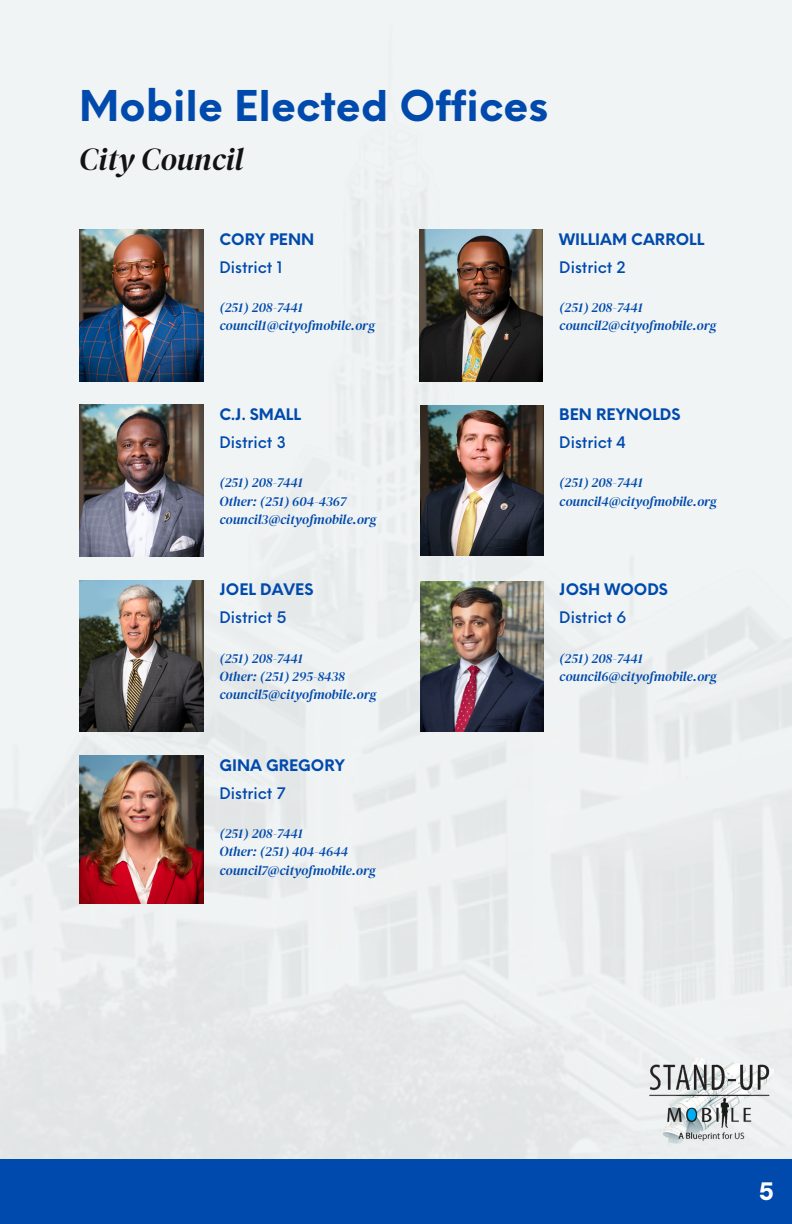
<style>
.page{position:relative;width:792px;height:1224px;background:#fff}
.page>*{position:absolute;margin:0;border:0;box-sizing:border-box;transform-origin:0 0}
.t1{font:700 41.4px "Neue Einstellung";color:#004aad}
.t2{font:italic 31.4px "DM Serif Display";color:#121212}
.t3{font:700 23.6px "Neue Einstellung";color:#fff}
.t4{font:700 15.6px "Neue Einstellung";color:#004aad}
.t5{font:500 15.6px "Neue Einstellung";color:#004aad}
.t6{font:italic 13.6px "DM Serif Display";color:#004aad}
</style>
<div class="page">
<img style="left:0;top:0;width:792px;height:1159px">
<img style="left:79px;top:230px;width:124px;height:151px">
<img style="left:420px;top:230px;width:123px;height:151px">
<img style="left:79px;top:405px;width:125px;height:151px">
<img style="left:420px;top:405px;width:123px;height:150px">
<img style="left:79px;top:580px;width:125px;height:152px">
<img style="left:420px;top:581px;width:123px;height:150px">
<img style="left:79px;top:755px;width:125px;height:149px">
<div style="left:0;top:1159px;width:792px;height:65px;background:#004aad"></div>
<img style="left:647px;top:1057px;width:126px;height:87px">
<p class="t1" style="left:79px;top:69px;width:471px">Mobile Elected Offices</p>
<p class="t2" style="left:79px;top:138px;width:166px">City Council</p>
<p class="t4" style="left:219px;top:225px;width:96px">CORY PENN</p>
<p class="t5" style="left:219px;top:253px;width:64px">District 1</p>
<p class="t6" style="left:219px;top:298px;width:85px">(251) 208-7441</p>
<p class="t6" style="left:219px;top:316px;width:157px">council1@cityofmobile.org</p>
<p class="t4" style="left:559px;top:225px;width:147px">WILLIAM CARROLL</p>
<p class="t5" style="left:559px;top:253px;width:68px">District 2</p>
<p class="t6" style="left:559px;top:298px;width:85px">(251) 208-7441</p>
<p class="t6" style="left:559px;top:316px;width:159px">council2@cityofmobile.org</p>
<p class="t4" style="left:219px;top:400px;width:83px">C.J. SMALL</p>
<p class="t5" style="left:219px;top:429px;width:68px">District 3</p>
<p class="t6" style="left:219px;top:473px;width:85px">(251) 208-7441</p>
<p class="t6" style="left:219px;top:492px;width:128px">Other: (251) 604-4367</p>
<p class="t6" style="left:219px;top:510px;width:159px">council3@cityofmobile.org</p>
<p class="t4" style="left:219px;top:576px;width:96px">JOEL DAVES</p>
<p class="t5" style="left:219px;top:604px;width:68px">District 5</p>
<p class="t6" style="left:219px;top:648px;width:85px">(251) 208-7441</p>
<p class="t6" style="left:219px;top:667px;width:127px">Other: (251) 295-8438</p>
<p class="t6" style="left:219px;top:685px;width:159px">council5@cityofmobile.org</p>
<p class="t4" style="left:219px;top:751px;width:127px">GINA GREGORY</p>
<p class="t5" style="left:219px;top:779px;width:67px">District 7</p>
<p class="t6" style="left:219px;top:824px;width:85px">(251) 208-7441</p>
<p class="t6" style="left:219px;top:842px;width:130px">Other: (251) 404-4644</p>
<p class="t6" style="left:219px;top:861px;width:158px">council7@cityofmobile.org</p>
<p class="t4" style="left:559px;top:400px;width:123px">BEN REYNOLDS</p>
<p class="t5" style="left:559px;top:429px;width:68px">District 4</p>
<p class="t6" style="left:559px;top:473px;width:85px">(251) 208-7441</p>
<p class="t6" style="left:559px;top:492px;width:159px">council4@cityofmobile.org</p>
<p class="t4" style="left:559px;top:576px;width:110px">JOSH WOODS</p>
<p class="t5" style="left:559px;top:604px;width:69px">District 6</p>
<p class="t6" style="left:559px;top:648px;width:85px">(251) 208-7441</p>
<p class="t6" style="left:559px;top:667px;width:159px">council6@cityofmobile.org</p>
<p class="t3" style="left:759px;top:1170px;width:16px">5</p>
</div>
